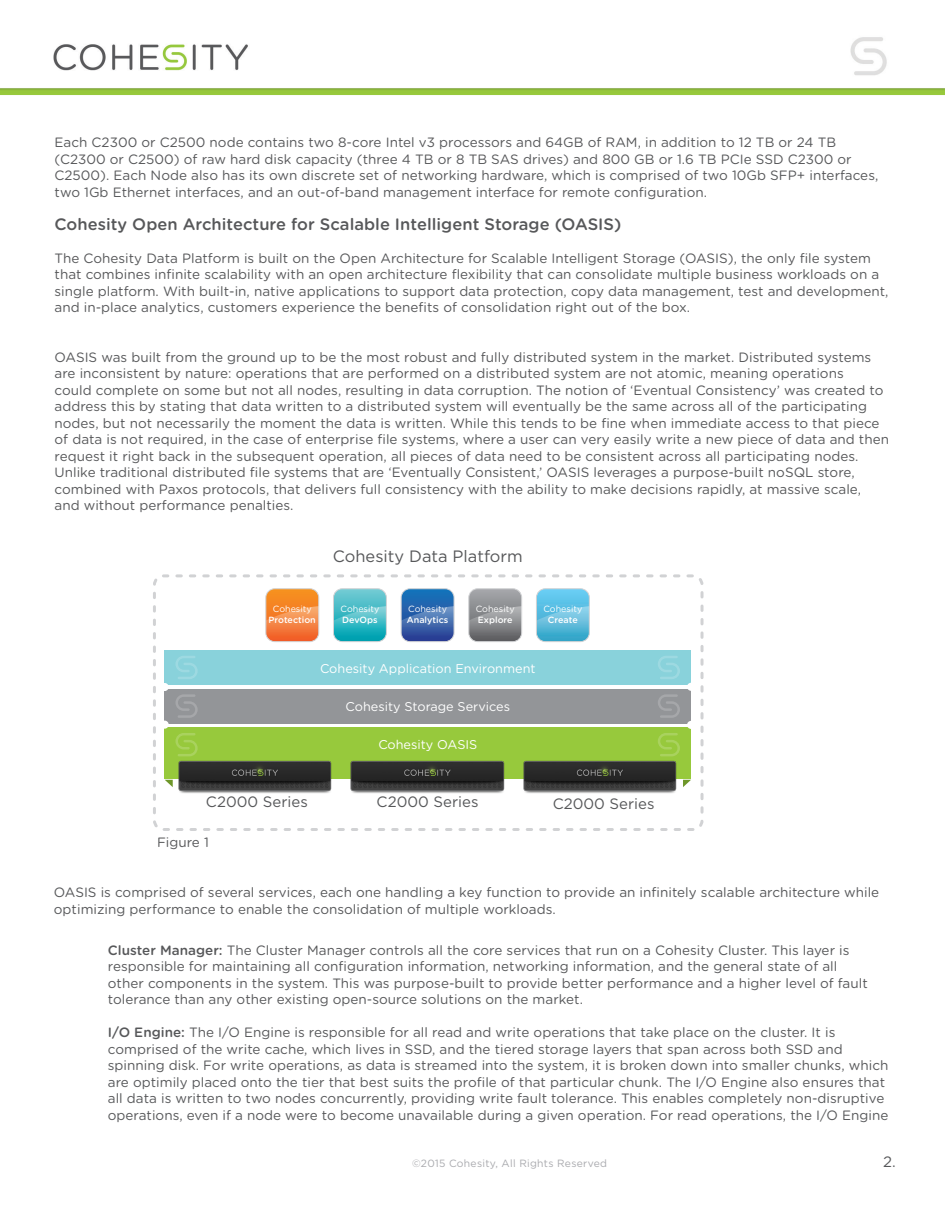
<style>
.page{position:relative;width:945px;height:1215px;background:#fff}
.page>*{position:absolute;margin:0;border:0;box-sizing:border-box;transform-origin:0 0}
.Section_Header_-_BLU{font:500 16.5px "Gotham Rounded";color:#57585a}
.t1{font:16.5px "Gotham";color:#57585a}
.SIDEBAR_-_Bullet_Poi{font:15px "Gotham";color:#57585a}
.t2{font:15px "Gotham Rounded";color:#57585a}
.Section_Header_-_BLU-2{font:13.5px/16.5px "Gotham Rounded";color:#57585a}
.t3{font:12.75px "Gotham Rounded";color:#fff}
.BodyTextBeforeBullet{font:10.5px "Gotham";color:#aaabaf}
.t4{font:9px/10.5px "Gotham Rounded";color:#fff}
.t5{font:500 9px/10.5px "Gotham Rounded";color:#fff}
.s1{font-weight:400}
.s2{font-weight:500}
</style>
<div class="page">
<img style="left:0;top:37px;width:945px;height:790px">
<div style="left:153px;top:574px;width:551px;height:257px;border:3px dashed #d1d2d4;border-radius:9px"></div>
<svg style="left:165px;top:780px;width:8px;height:7px"></svg>
<svg style="left:683px;top:780px;width:8px;height:7px"></svg>
<div style="left:165px;top:727px;width:526px;height:52px;background:#97c93c"></div>
<div style="left:165px;top:650px;width:526px;height:35px;background:#89d2db"></div>
<div style="left:536px;top:588px;width:54px;height:54px;border:1px solid #d1d2d4;border-radius:9px"></div>
<svg style="left:536px;top:589px;width:53px;height:53px;background:#65bfdf"></svg>
<div style="left:468px;top:588px;width:54px;height:54px;border:1px solid #d1d2d4;border-radius:9px"></div>
<svg style="left:469px;top:589px;width:53px;height:53px;background:#909194"></svg>
<svg style="left:401px;top:589px;width:53px;height:53px;background:#3c6db0"></svg>
<div style="left:333px;top:588px;width:54px;height:54px;border:1px solid #d1d2d4;border-radius:9px"></div>
<svg style="left:333px;top:589px;width:53px;height:53px;background:#4bbcc7"></svg>
<div style="left:265px;top:588px;width:54px;height:54px;border:1px solid #d1d2d4;border-radius:9px"></div>
<svg style="left:266px;top:589px;width:53px;height:53px;background:#f3893f"></svg>
<img style="left:173px;top:756px;width:164px;height:46px">
<img style="left:518px;top:756px;width:164px;height:46px">
<img style="left:346px;top:760px;width:163px;height:42px">
<svg style="left:176px;top:656px;width:22px;height:23px"></svg>
<svg style="left:175px;top:733px;width:23px;height:23px"></svg>
<svg style="left:658px;top:656px;width:22px;height:23px"></svg>
<div style="left:165px;top:689px;width:526px;height:34px;background:#939598"></div>
<svg style="left:176px;top:694px;width:22px;height:24px"></svg>
<svg style="left:658px;top:694px;width:22px;height:24px"></svg>
<svg style="left:658px;top:733px;width:22px;height:23px"></svg>
<div style="left:161px;top:683px;width:8px;height:8px;background:#fff;border-radius:50%"></div>
<div style="left:161px;top:721px;width:8px;height:8px;background:#fff;border-radius:50%"></div>
<div style="left:687px;top:683px;width:8px;height:8px;background:#fff;border-radius:50%"></div>
<div style="left:687px;top:721px;width:8px;height:8px;background:#fff;border-radius:50%"></div>
<p class="Section_Header_-_BLU-2" style="left:55px;top:134px;width:825px">Each C2300 or C2500 node contains two 8-core Intel v3 processors and 64GB of RAM, in addition to 12 TB or 24 TB (C2300 or C2500) of raw hard disk capacity (three 4 TB or 8 TB SAS drives) and 800 GB or 1.6 TB PCIe SSD C2300 or C2500). Each Node also has its own discrete set of networking hardware, which is comprised of two 10Gb SFP+ interfaces, two 1Gb Ethernet interfaces, and an out-of-band management interface for remote configuration.</p>
<p class="Section_Header_-_BLU" style="left:55px;top:212px;width:568px">Cohesity Open Architecture for Scalable Intelligent Storage (OASIS)</p>
<p class="Section_Header_-_BLU-2" style="left:55px;top:249px;width:836px">The Cohesity Data Platform is built on the Open Architecture for Scalable Intelligent Storage (OASIS), the only file system that combines infinite scalability with an open architecture flexibility that can consolidate multiple business workloads on a single platform. With built-in, native applications to support data protection, copy data management, test and development, and in-place analytics, customers experience the benefits of consolidation right out of the box.</p>
<p class="Section_Header_-_BLU-2" style="left:55px;top:348px;width:836px">OASIS was built from the ground up to be the most robust and fully distributed system in the market. Distributed systems are inconsistent by nature: operations that are performed on a distributed system are not atomic, meaning operations<br>could complete on some but not all nodes, resulting in data corruption. The notion of ‘Eventual Consistency’ was created to address this by stating that data written to a distributed system will eventually be the same across all of the participating nodes, but not necessarily the moment the data is written. While this tends to be fine when immediate access to that piece of data is not required, in the case of enterprise file systems, where a user can very easily write a new piece of data and then request it right back in the subsequent operation, all pieces of data need to be consistent across all participating nodes.<br>Unlike traditional distributed file systems that are ‘Eventually Consistent,’ OASIS leverages a purpose-built noSQL store, combined with Paxos protocols, that delivers full consistency with the ability to make decisions rapidly, at massive scale, and without performance penalties.</p>
<p class="t1" style="left:333px;top:547px;width:191px">Cohesity Data Platform</p>
<p class="t5" style="left:269px;top:603px;width:49px;text-align:center"><span class="s1">Cohesity<br></span>Protection</p>
<p class="t4" style="left:340px;top:603px;width:40px">Cohesity<br><span class="s2">DevOps</span></p>
<p class="t5" style="left:407px;top:603px;width:43px"><span class="s1">Cohesity<br></span>Analytics</p>
<p class="t4" style="left:476px;top:603px;width:40px">Cohesity<br><span class="s2">Explore</span></p>
<p class="t4" style="left:543px;top:603px;width:40px;text-align:center">Cohesity<br><span class="s2">Create</span></p>
<p class="t3" style="left:320px;top:659px;width:217px">Cohesity Application Environment</p>
<p class="t3" style="left:346px;top:698px;width:166px">Cohesity Storage Services</p>
<p class="t3" style="left:378px;top:736px;width:101px">Cohesity OASIS</p>
<p class="SIDEBAR_-_Bullet_Poi" style="left:206px;top:793px;width:103px">C2000 Series</p>
<p class="SIDEBAR_-_Bullet_Poi" style="left:377px;top:793px;width:103px">C2000 Series</p>
<p class="SIDEBAR_-_Bullet_Poi" style="left:553px;top:795px;width:103px">C2000 Series</p>
<p class="Section_Header_-_BLU-2" style="left:157px;top:834px;width:53px">Figure 1</p>
<p class="Section_Header_-_BLU-2" style="left:54px;top:884px;width:827px">OASIS is comprised of several services, each one handling a key function to provide an infinitely scalable architecture while optimizing performance to enable the consolidation of multiple workloads.</p>
<p class="Section_Header_-_BLU-2" style="left:108px;top:941px;width:761px"><span class="s2">Cluster Manager:</span> The Cluster Manager controls all the core services that run on a Cohesity Cluster. This layer is responsible for maintaining all configuration information, networking information, and the general state of all other components in the system. This was purpose-built to provide better performance and a higher level of fault tolerance than any other existing open-source solutions on the market.</p>
<p class="Section_Header_-_BLU-2" style="left:108px;top:1024px;width:782px"><span class="s2">I/O Engine:</span> The I/O Engine is responsible for all read and write operations that take place on the cluster. It is comprised of the write cache, which lives in SSD, and the tiered storage layers that span across both SSD and spinning disk. For write operations, as data is streamed into the system, it is broken down into smaller chunks, which are optimily placed onto the tier that best suits the profile of that particular chunk. The I/O Engine also ensures that all data is written to two nodes concurrently, providing write fault tolerance. This enables completely non-disruptive operations, even if a node were to become unavailable during a given operation. For read operations, the I/O Engine</p>
<p class="BodyTextBeforeBullet" style="left:412px;top:1157px;width:197px">©2015 Cohesity, All Rights Reserved</p>
<p class="t2" style="left:883px;top:1151px;width:14px">2.</p>
</div>
